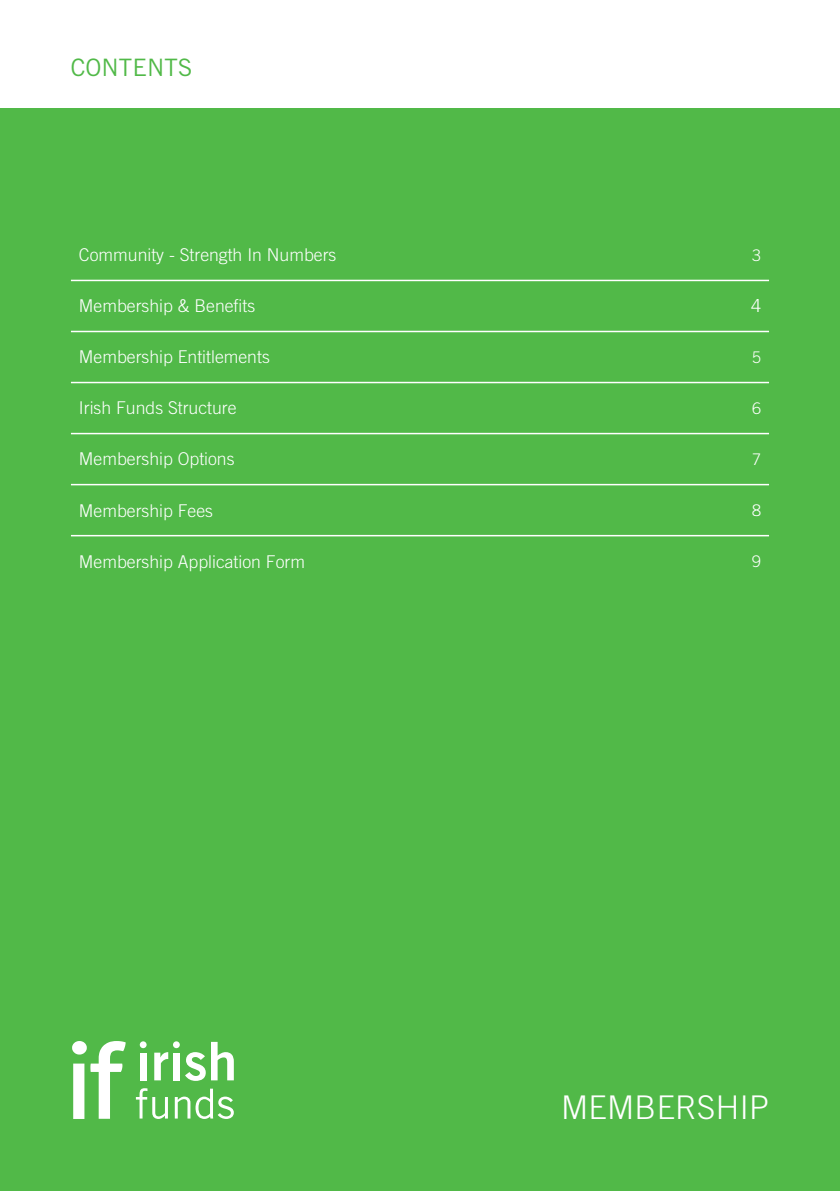
<style>
.page{position:relative;width:840px;height:1191px;background:#fff}
.page>*{position:absolute;margin:0;border:0;box-sizing:border-box;transform-origin:0 0}
.t1{font:300 32.6px "Trade Gothic LT Std";letter-spacing:.01em;color:#fff}
.Pa0{font:24px "Trade Gothic LT Std";color:#51b948}
.t2{font:300 18px "Trade Gothic LT Std";color:#fff}
.t3{font:300 17.6px "Trade Gothic LT Std";color:#fff}
.t4{font:300 16px "Trade Gothic LT Std";color:#fff}
</style>
<div class="page">
<div style="left:0;top:109px;width:839px;height:1082px;background:#51b948"></div>
<hr style="left:71px;top:280px;width:349px;height:1px;background:#fff">
<hr style="left:420px;top:280px;width:348px;height:1px;background:#fff">
<hr style="left:71px;top:331px;width:349px;height:1px;background:#fff">
<hr style="left:420px;top:331px;width:348px;height:1px;background:#fff">
<hr style="left:71px;top:382px;width:349px;height:1px;background:#fff">
<hr style="left:420px;top:382px;width:348px;height:1px;background:#fff">
<hr style="left:71px;top:433px;width:349px;height:1px;background:#fff">
<hr style="left:420px;top:433px;width:348px;height:1px;background:#fff">
<hr style="left:71px;top:484px;width:349px;height:1px;background:#fff">
<hr style="left:420px;top:484px;width:348px;height:1px;background:#fff">
<hr style="left:71px;top:535px;width:349px;height:1px;background:#fff">
<hr style="left:420px;top:535px;width:348px;height:1px;background:#fff">
<svg style="left:72px;top:1041px;width:54px;height:78px"></svg>
<svg style="left:136px;top:1088px;width:98px;height:31px"></svg>
<div style="left:173px;top:1041px;width:7px;height:7px;background:#fff;border-radius:50%"></div>
<div style="left:140px;top:1041px;width:6px;height:7px;background:#fff;border-radius:50%"></div>
<svg style="left:185px;top:1041px;width:49px;height:40px"></svg>
<div style="left:173px;top:1052px;width:7px;height:28px;background:#fff"></div>
<svg style="left:154px;top:1052px;width:14px;height:28px"></svg>
<div style="left:140px;top:1052px;width:6px;height:28px;background:#fff"></div>
<p class="Pa0" style="left:71px;top:53px;width:123px">CONTENTS</p>
<p class="t3" style="left:79px;top:244px;width:259px">Community - Strength In Numbers</p>
<p class="t4" style="left:751px;top:245px;width:10px">3</p>
<p class="t3" style="left:79px;top:296px;width:178px">Membership &amp; Benefits</p>
<p class="t2" style="left:750px;top:295px;width:12px">4</p>
<p class="t3" style="left:79px;top:347px;width:192px">Membership Entitlements</p>
<p class="t4" style="left:751px;top:347px;width:10px">5</p>
<p class="t3" style="left:79px;top:398px;width:159px">Irish Funds Structure</p>
<p class="t4" style="left:751px;top:399px;width:10px">6</p>
<p class="t3" style="left:79px;top:449px;width:157px">Membership Options</p>
<p class="t4" style="left:751px;top:450px;width:10px">7</p>
<p class="t3" style="left:79px;top:500px;width:135px">Membership Fees</p>
<p class="t4" style="left:751px;top:501px;width:10px">8</p>
<p class="t3" style="left:79px;top:551px;width:227px">Membership Application Form</p>
<p class="t4" style="left:751px;top:552px;width:10px">9</p>
<p class="t1" style="left:560px;top:1088px;width:209px">MEMBERSHIP</p>
</div>
